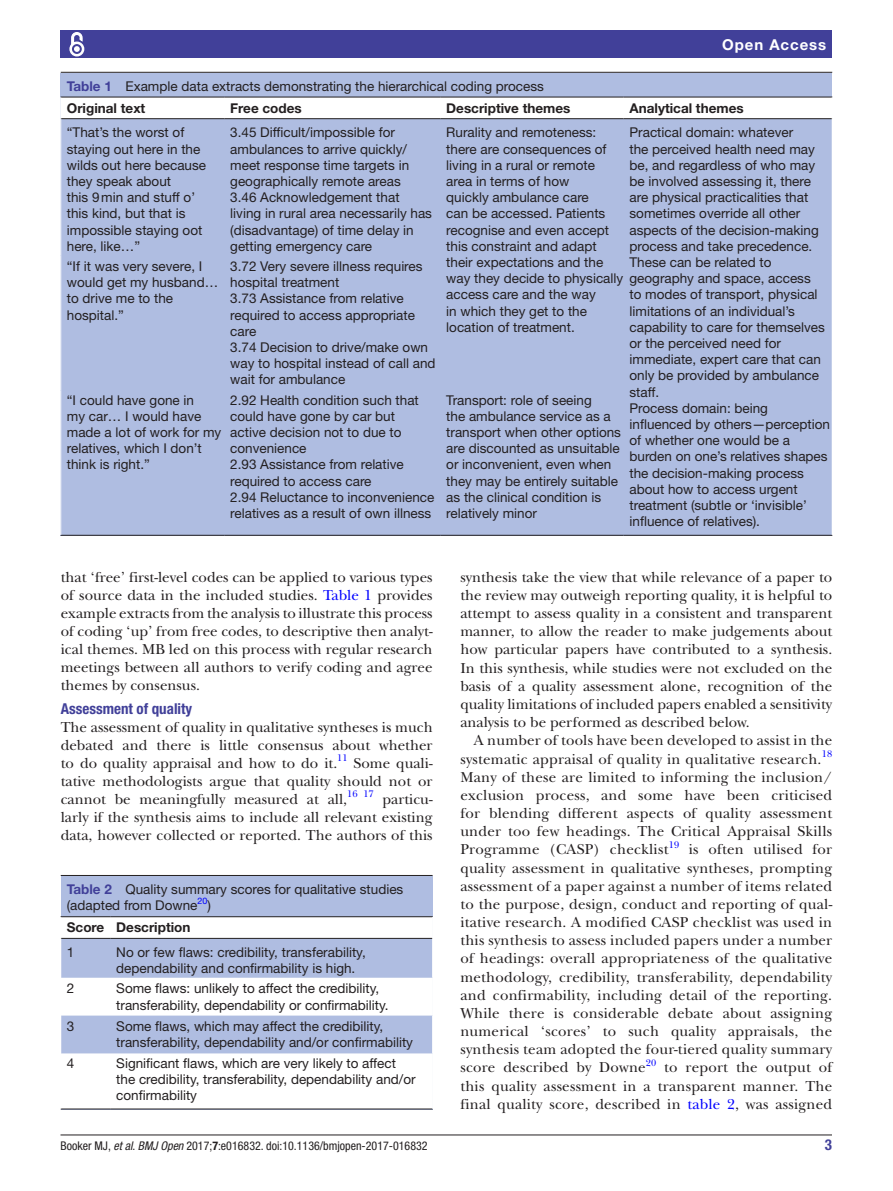
<style>
.page{position:relative;width:893px;height:1191px;background:#fff}
.page>*{position:absolute;margin:0;border:0;box-sizing:border-box;transform-origin:0 0}
.t1{font:15px/18.1px "New Baskerville";color:#231f20;text-align:justify}
.t2{font:700 condensed 15px "Helvetica Neue LT Std";color:#414099}
.t3{font:700 15px "Helvetica Neue LT Std";letter-spacing:.065em;color:#fff}
.t4{font:13.5px/16.2px "Helvetica Neue LT Std";color:#231f20}
.t5{font:700 13.5px "Helvetica Neue LT Std";color:#231f20}
.t6{font:condensed 12px "Helvetica Neue LT Std";color:#231f20}
.t7{font:9.9px "New Baskerville";color:#00f}
.s1{font-weight:700;color:#414099}
.s2{font-weight:700}
.s3{color:#00f}
.s4{font-style:italic}
</style>
<div class="page">
<hr style="left:61px;top:1134px;width:771px;height:1px;background:#231f20">
<div style="left:61px;top:31px;width:771px;height:27px;background:#414099"></div>
<svg style="left:69px;top:32px;width:16px;height:25px"></svg>
<div style="left:61px;top:73px;width:771px;height:462px;background:#afbde1"></div>
<hr style="left:61px;top:72px;width:771px;height:1px;background:#231f20">
<hr style="left:623px;top:535px;width:209px;height:1px;background:#231f20">
<hr style="left:61px;top:535px;width:163px;height:1px;background:#231f20">
<hr style="left:224px;top:535px;width:216px;height:1px;background:#231f20">
<hr style="left:440px;top:535px;width:183px;height:1px;background:#231f20">
<svg style="left:60px;top:97px;width:773px;height:22px;background:#f1f0f1"></svg>
<div style="left:61px;top:876px;width:372px;height:233px;background:#afbde1"></div>
<hr style="left:61px;top:875px;width:372px;height:1px;background:#231f20">
<svg style="left:61px;top:917px;width:371px;height:191px;fill:#fff"></svg>
<hr style="left:61px;top:916px;width:49px;height:1px;background:#231f20">
<hr style="left:61px;top:938px;width:49px;height:1px;background:#231f20">
<hr style="left:110px;top:916px;width:323px;height:1px;background:#231f20">
<hr style="left:110px;top:938px;width:322px;height:1px;background:#231f20">
<hr style="left:61px;top:1108px;width:49px;height:1px;background:#231f20">
<hr style="left:110px;top:1108px;width:323px;height:1px;background:#231f20">
<svg style="left:432px;top:917px;width:1px;height:21px"></svg>
<hr style="left:432px;top:938px;width:1px;height:39px;background:#fff">
<hr style="left:432px;top:977px;width:1px;height:38px;background:#fff">
<hr style="left:432px;top:1015px;width:1px;height:38px;background:#fff">
<hr style="left:432px;top:1053px;width:1px;height:55px;background:#fff">
<p class="t3" style="left:722px;top:35px;width:106px">Open Access</p>
<p class="t4" style="left:67px;top:75px;width:479px;line-height:22px"><span class="s1">Table 1</span> Example data extracts demonstrating the hierarchical coding process<br><span class="s2">Original text</span></p>
<p class="t5" style="left:230px;top:99px;width:73px">Free codes</p>
<p class="t5" style="left:446px;top:99px;width:126px">Descriptive themes</p>
<p class="t5" style="left:629px;top:99px;width:116px">Analytical themes</p>
<p class="t4" style="left:67px;top:124px;width:141px">“That’s the worst of staying out here in the wilds out here because they speak about<br>this 9min and stuff o’ this kind, but that is impossible staying oot here, like…”</p>
<p class="t4" style="left:230px;top:124px;width:203px">3.45 Difficult/impossible for ambulances to arrive quickly/ meet response time targets in geographically remote areas<br>3.46 Acknowledgement that living in rural area necessarily has (disadvantage) of time delay in getting emergency care</p>
<p class="t4" style="left:446px;top:124px;width:179px">Rurality and remoteness: there are consequences of living in a rural or remote area in terms of how<br>quickly ambulance care<br>can be accessed. Patients recognise and even accept this constraint and adapt their expectations and the way they decide to physically access care and the way<br>in which they get to the location of treatment.</p>
<p class="t4" style="left:629px;top:124px;width:202px">Practical domain: whatever<br>the perceived health need may be, and regardless of who may be involved assessing it, there are physical practicalities that sometimes override all other aspects of the decision-making process and take precedence.<br>These can be related to geography and space, access<br>to modes of transport, physical limitations of an individual’s capability to care for themselves or the perceived need for immediate, expert care that can only be provided by ambulance staff.<br>Process domain: being influenced by others—perception of whether one would be a burden on one’s relatives shapes the decision-making process about how to access urgent treatment (subtle or ‘invisible’ influence of relatives).</p>
<p class="t4" style="left:67px;top:258px;width:153px">“If it was very severe, I would get my husband… to drive me to the hospital.”</p>
<p class="t4" style="left:230px;top:258px;width:207px">3.72 Very severe illness requires hospital treatment<br>3.73 Assistance from relative required to access appropriate care<br>3.74 Decision to drive/make own way to hospital instead of call and wait for ambulance</p>
<p class="t4" style="left:67px;top:391px;width:156px">“I could have gone in<br>my car… I would have made a lot of work for my relatives, which I don’t think is right.”</p>
<p class="t4" style="left:230px;top:391px;width:206px">2.92 Health condition such that could have gone by car but<br>active decision not to due to convenience<br>2.93 Assistance from relative required to access care<br>2.94 Reluctance to inconvenience relatives as a result of own illness</p>
<p class="t4" style="left:446px;top:391px;width:176px">Transport: role of seeing<br>the ambulance service as a transport when other options are discounted as unsuitable or inconvenient, even when they may be entirely suitable as the clinical condition is relatively minor</p>
<p class="t1" style="left:61px;top:568px;width:373px">that ‘free’ first-level codes can be applied to various types of source data in the included studies. <span class="s3">Table 1</span> provides example extracts from the analysis to illustrate this process of coding ‘up’ from free codes, to descriptive then analyt&shy;ical themes. MB led on this process with regular research meetings between all authors to verify coding and agree themes by consensus.</p>
<p class="t2" style="left:61px;top:699px;width:133px">Assessment of quality</p>
<p class="t1" style="left:61px;top:718px;width:373px">The assessment of quality in qualitative syntheses is much debated and there is little consensus about whether to do quality appraisal and how to do it.</p>
<p class="t7" style="left:337px;top:752px;width:12px">11</p>
<p class="t1" style="left:61px;top:754px;width:373px;text-indent:293px">Some quali&shy;tative methodologists argue that quality should not or cannot be meaningfully measured at all,</p>
<p class="t7" style="left:347px;top:788px;width:28px">16 17</p>
<p class="t1" style="left:61px;top:790px;width:373px;text-indent:322px">particu&shy;larly if the synthesis aims to include all relevant existing data, however collected or reported. The authors of this</p>
<p class="t4" style="left:67px;top:880px;width:338px"><span class="s1">Table 2</span> Quality summary scores for qualitative studies (adapted from Downe<sup>20</sup>)</p>
<p class="t5" style="left:67px;top:919px;width:125px">Score Description</p>
<p class="t4" style="left:67px;top:944px;width:9px">1</p>
<p class="t4" style="left:116px;top:944px;width:251px">No or few flaws: credibility, transferability, dependability and confirmability is high.</p>
<p class="t4" style="left:67px;top:980px;width:9px">2</p>
<p class="t4" style="left:116px;top:980px;width:274px">Some flaws: unlikely to affect the credibility, transferability, dependability or confirmability.</p>
<p class="t4" style="left:67px;top:1018px;width:9px">3</p>
<p class="t4" style="left:116px;top:1018px;width:298px">Some flaws, which may affect the credibility, transferability, dependability and/or confirmability</p>
<p class="t4" style="left:67px;top:1054px;width:9px">4</p>
<p class="t4" style="left:116px;top:1054px;width:301px">Significant flaws, which are very likely to affect the credibility, transferability, dependability and/or confirmability</p>
<p class="t1" style="left:460px;top:568px;width:373px">synthesis take the view that while relevance of a paper to the review may outweigh reporting quality, it is helpful to attempt to assess quality in a consistent and transparent manner, to allow the reader to make judgements about how particular papers have contributed to a synthesis.<br>In this synthesis, while studies were not excluded on the basis of a quality assessment alone, recognition of the quality limitations of included papers enabled a sensitivity analysis to be performed as described below.</p>
<p class="t1" style="left:460px;top:731px;width:373px;text-indent:14px">A number of tools have been developed to assist in the systematic appraisal of quality in qualitative research.<sup>18<br></sup>Many of these are limited to informing the inclusion/ exclusion process, and some have been criticised for blending different aspects of quality assessment under too few headings. The Critical Appraisal Skills Programme (CASP) checklist</p>
<p class="t7" style="left:669px;top:838px;width:12px">19</p>
<p class="t1" style="left:460px;top:840px;width:373px;text-indent:228px">is often utilised for quality assessment in qualitative syntheses, prompting assessment of a paper against a number of items related to the purpose, design, conduct and reporting of qual&shy;itative research. A modified CASP checklist was used in this synthesis to assess included papers under a number of headings: overall appropriateness of the qualitative methodology, credibility, transferability, dependability and confirmability, including detail of the reporting.<br>While there is considerable debate about assigning numerical ‘scores’ to such quality appraisals, the synthesis team adopted the four-tiered quality summary score described by Downe</p>
<p class="t7" style="left:646px;top:1056px;width:12px">20</p>
<p class="t1" style="left:460px;top:1058px;width:373px;text-indent:204px">to report the output of this quality assessment in a transparent manner. The final quality score, described in <span class="s3">table 2</span>, was assigned</p>
<p class="t6" style="left:61px;top:1138px;width:369px">Booker MJ, <span class="s4">et al</span>. <span class="s4">BMJ Open</span> 2017;<span class="s2">7</span>:e016832. doi:10.1136/bmjopen-2017-016832</p>
<p class="t2" style="left:825px;top:1135px;width:9px">3</p>
</div>
